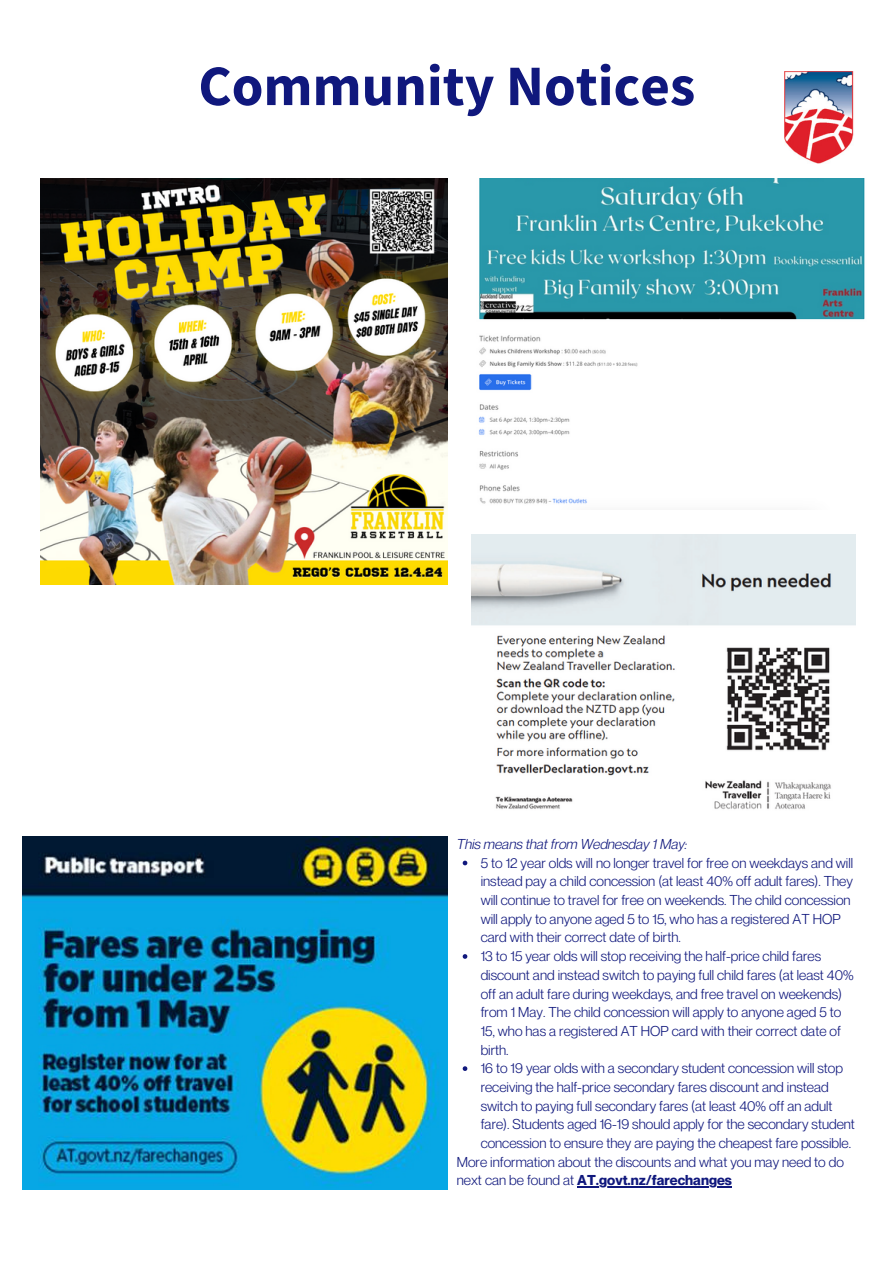
<style>
.page{position:relative;width:894px;height:1264px;background:#fff}
.page>*{position:absolute;margin:0;border:0;box-sizing:border-box;transform-origin:0 0}
.t1{font:700 57.3px "Source Sans Pro";color:#10187d}
.t2{font:13.95px "Neue Montreal";color:#10187d}
.t3{font:700 13.95px "Neue Montreal";color:#10187d}
.t4{font:italic 13.95px "Neue Montreal";color:#10187d}
.s1{font-weight:400}
</style>
<div class="page">
<img style="left:784px;top:72px;width:70px;height:92px">
<img style="left:471px;top:534px;width:384px;height:275px">
<img style="left:478px;top:178px;width:387px;height:326px">
<img style="left:41px;top:178px;width:406px;height:406px">
<img style="left:23px;top:836px;width:424px;height:353px">
<svg style="left:462px;top:860px;width:5px;height:5px"></svg>
<svg style="left:462px;top:954px;width:5px;height:4px"></svg>
<svg style="left:462px;top:1066px;width:5px;height:4px"></svg>
<hr style="left:577px;top:1186px;width:154px;height:1px;background:#10187d">
<h1 class="t1" style="left:198px;top:49px;width:498px">Community Notices</h1>
<p class="t4" style="left:456px;top:835px;width:232px">This means that from Wednesday 1 May:</p>
<p class="t2" style="left:480px;top:854px;width:374px">5 to 12 year olds will no longer travel for free on weekdays and will</p>
<p class="t2" style="left:480px;top:872px;width:373px">instead pay a child concession (at least 40% off adult fares). They</p>
<p class="t2" style="left:480px;top:891px;width:371px">will continue to travel for free on weekends. The child concession</p>
<p class="t2" style="left:480px;top:910px;width:361px">will apply to anyone aged 5 to 15, who has a registered AT HOP</p>
<p class="t2" style="left:480px;top:928px;width:201px">card with their correct date of birth.</p>
<p class="t2" style="left:480px;top:947px;width:342px">13 to 15 year olds will stop receiving the half-price child fares</p>
<p class="t2" style="left:480px;top:966px;width:374px">discount and instead switch to paying full child fares (at least 40%</p>
<p class="t2" style="left:480px;top:984px;width:362px">off an adult fare during weekdays, and free travel on weekends)</p>
<p class="t2" style="left:480px;top:1003px;width:362px">from 1 May. The child concession will apply to anyone aged 5 to</p>
<p class="t2" style="left:480px;top:1022px;width:362px">15, who has a registered AT HOP card with their correct date of</p>
<p class="t2" style="left:480px;top:1041px;width:29px">birth.</p>
<p class="t2" style="left:480px;top:1059px;width:363px">16 to 19 year olds with a secondary student concession will stop</p>
<p class="t2" style="left:480px;top:1078px;width:349px">receiving the half-price secondary fares discount and instead</p>
<p class="t2" style="left:480px;top:1097px;width:353px">switch to paying full secondary fares (at least 40% off an adult</p>
<p class="t2" style="left:480px;top:1115px;width:375px">fare). Students aged 16-19 should apply for the secondary student</p>
<p class="t2" style="left:480px;top:1134px;width:372px">concession to ensure they are paying the cheapest fare possible.</p>
<p class="t2" style="left:456px;top:1153px;width:388px">More information about the discounts and what you may need to do</p>
<p class="t3" style="left:456px;top:1171px;width:276px"><span class="s1">next can be found at</span> AT.govt.nz/farechanges</p>
</div>
